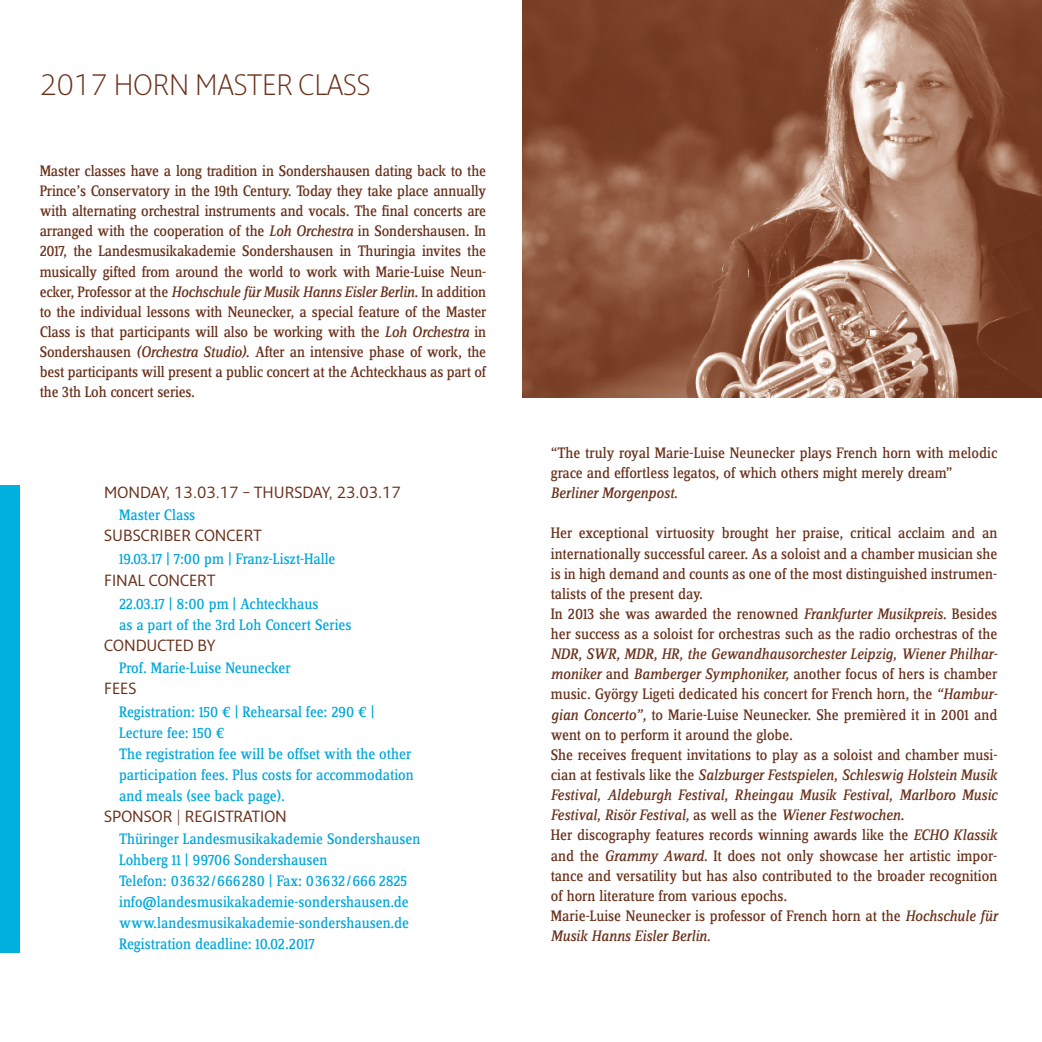
<style>
.page{position:relative;width:1042px;height:1042px;background:#fff}
.page>*{position:absolute;margin:0;border:0;box-sizing:border-box;transform-origin:0 0}
.t1{font:300 28.7px "Fresco Sans Pro";color:#69301a}
.t2{font:15.75px/20.1px "Zine Serif Dis";color:#69301a}
.t3{font:15.75px/21px "Zine Serif Dis";color:#00a7dc}
.t4{font:15.75px "Fresco Sans Pro";color:#69301a}
.t5{font:italic 15.75px "Zine Serif Dis";color:#69301a}
.s1{font-style:italic}
</style>
<div class="page">
<div style="left:0;top:485px;width:20px;height:467px;background:#00b0df"></div>
<img style="left:522px;top:0;width:520px;height:397px">
<h1 class="t1" style="left:40px;top:67px;width:332px">2017 HORN MASTER CLASS</h1>
<p class="t2" style="left:40px;top:161px;width:448px;text-align:justify">Master classes have a long tradition in Sondershausen dating back to the Prince’s Conservatory in the 19th Century. Today they take place annually with alternating orchestral instruments and vocals. The final concerts are arranged with the cooperation of the <span class="s1">Loh Orchestra</span> in Sondershausen. In 2017, the Landesmusikakademie Sondershausen in Thuringia invites the musically gifted from around the world to work with Marie-Luise Neun&shy;ecker, Professor at the <span class="s1">Hochschule für Musik Hanns Eisler Berlin</span>. In addition to the individual lessons with Neunecker, a special feature of the Master Class is that participants will also be working with the <span class="s1">Loh Orchestra</span> in Sondershausen <span class="s1">(Orchestra Studio)</span>. After an intensive phase of work, the best participants will present a public concert at the Achteckhaus as part of the 3th Loh concert series.</p>
<p class="t4" style="left:104px;top:482px;width:298px">MONDAY, 13.03.17 – TH URSDAY, 23.03.17</p>
<p class="t3" style="left:119px;top:505px;width:78px">Master Class</p>
<p class="t4" style="left:104px;top:526px;width:159px">SUBSCRIBER CONCERT</p>
<p class="t3" style="left:119px;top:549px;width:218px">19.03.17 | 7:00 pm | Franz-Liszt-Halle</p>
<p class="t4" style="left:104px;top:571px;width:113px">FINAL CONCERT</p>
<p class="t3" style="left:119px;top:594px;width:234px">22.03.17 | 8:00 pm | Achteckhaus<br>as a part of the 3rd Loh Concert Series</p>
<p class="t4" style="left:104px;top:635px;width:113px">CONDUCTED BY</p>
<p class="t3" style="left:119px;top:658px;width:173px">Prof. Marie-Luise Neunecker</p>
<p class="t4" style="left:104px;top:679px;width:34px">FEES</p>
<p class="t3" style="left:119px;top:702px;width:296px">Registration: 150 € | Rehearsal fee: 290 € | Lecture fee: 150 €<br>The registration fee will be offset with the other participation fees. Plus costs for accommodation and meals (see back page).</p>
<p class="t4" style="left:104px;top:806px;width:184px">SPONSOR | REGISTRATION</p>
<p class="t3" style="left:119px;top:829px;width:303px">Thüringer Landesmusikakademie Sondershausen Lohberg 11 | 99706 Sondershausen<br>Telefon: 03632/666280 | Fax: 03632/666 2825 info@landesmusikakademie-sondershausen.de www.landesmusikakademie-sondershausen.de Registration deadline: 10.02.2017</p>
<p class="t2" style="left:551px;top:443px;width:448px">“The truly royal Marie-Luise Neunecker plays French horn with melodic grace and effortless legatos, of which others might merely dream”</p>
<p class="t5" style="left:551px;top:485px;width:129px">Berliner Morgenpost.</p>
<p class="t2" style="left:551px;top:524px;width:448px">Her exceptional virtuosity brought her praise, critical acclaim and an internationally successful career. As a soloist and a chamber musician she is in high demand and counts as one of the most distinguished instrumen&shy;talists of the present day.<br>In 2013 she was awarded the renowned <span class="s1">Frankfurter Musikpreis.</span> Besides her success as a soloist for orchestras such as the radio orchestras of the</p>
<p class="t2" style="left:551px;top:645px;width:448px"><span class="s1">NDR, SWR, MDR, HR, the Gewandhausorchester Leipzig, Wiener Philhar&shy;moniker</span> and <span class="s1">Bamberger Symphoniker,</span> another focus of hers is chamber music. György Ligeti dedicated his concert for French horn, the <span class="s1">“Hambur&shy;gian Concerto”,</span> to Marie-Luise Neunecker. She premièred it in 2001 and went on to perform it around the globe.<br>She receives frequent invitations to play as a soloist and chamber musi&shy;cian at festivals like the <span class="s1">Salzburger Festspielen, Schleswig Holstein Musik Festival, Aldeburgh Festival, Rheingau Musik Festival, Marlboro Music Festival, Risör Festival,</span> as well as the <span class="s1">Wiener Festwochen.<br></span>Her discography features records winning awards like the <span class="s1">ECHO Klassik </span>and the <span class="s1">Grammy Award.</span> It does not only showcase her artistic impor&shy;tance and versatility but has also contributed to the broader recognition of horn literature from various epochs.<br>Marie-Luise Neunecker is professor of French horn at the <span class="s1">Hochschule für Musik Hanns Eisler Berlin.</span></p>
</div>
